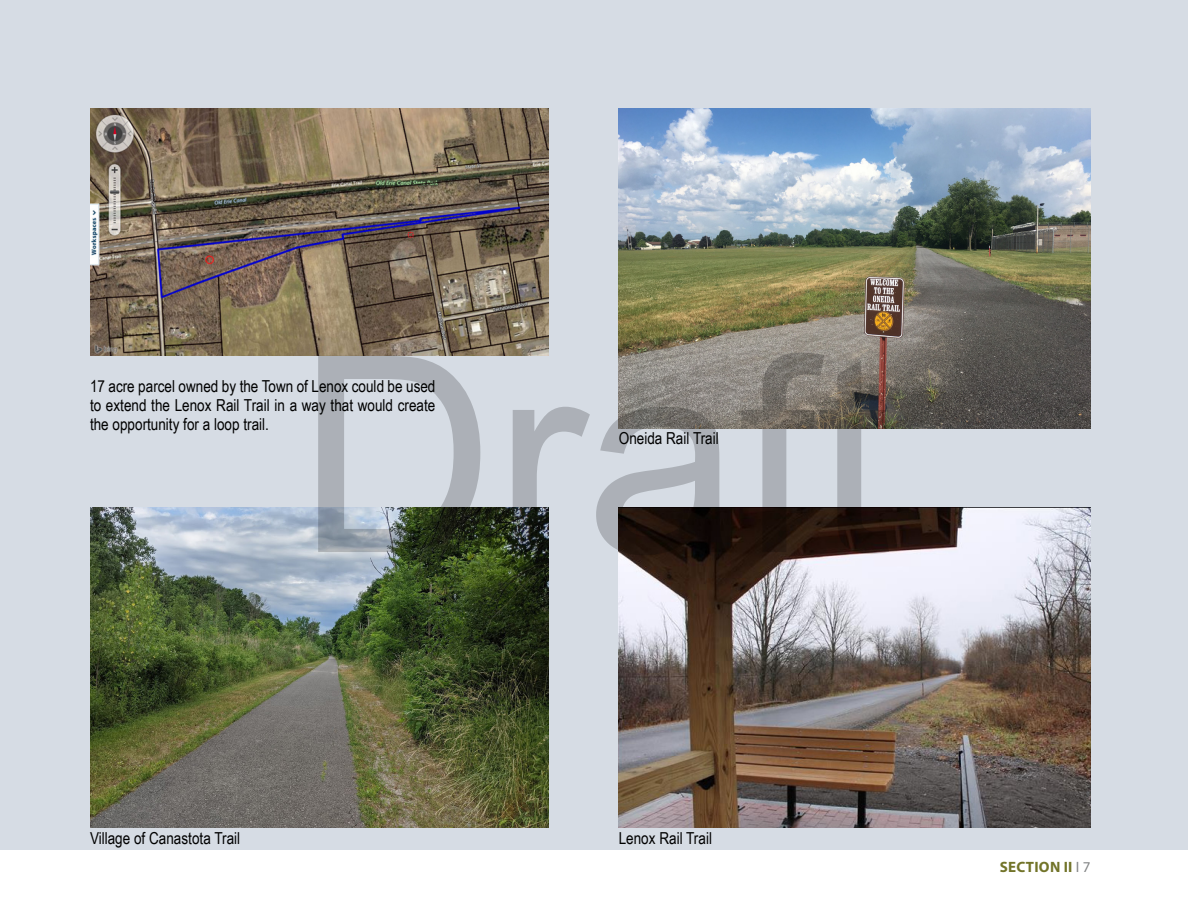
<style>
.page{position:relative;width:1188px;height:918px;background:#fff}
.page>*{position:absolute;margin:0;border:0;box-sizing:border-box;transform-origin:0 0}
.t1{font:274.05px "Arial";color:rgb(0 0 0/.2)}
.t2{font:16.5px/18.9px "Arial Narrow";color:#000;text-align:justify}
.t3{font:700 15px "Myriad Pro";letter-spacing:.02em;color:#727429}
.s1{font-weight:400;color:#828485}
</style>
<div class="page">
<div style="left:0;top:0;width:1188px;height:850px;background:#d6dce4"></div>
<img style="left:90px;top:508px;width:459px;height:320px">
<img style="left:619px;top:108px;width:471px;height:320px">
<img style="left:619px;top:508px;width:471px;height:320px">
<img style="left:90px;top:108px;width:459px;height:248px">
<h1 class="t1" style="left:297px;top:267px;width:595px">Draft</h1>
<p class="t2" style="left:90px;top:376px;width:347px">17 acre parcel owned by the Town of Lenox could be used to extend the Lenox Rail Trail in a way that would create the opportunity for a loop trail.</p>
<p class="t2" style="left:619px;top:428px;width:102px">Oneida Rail Trail</p>
<p class="t2" style="left:90px;top:828px;width:152px">Village of Canastota Trail</p>
<p class="t2" style="left:619px;top:828px;width:95px">Lenox Rail Trail</p>
<p class="t3" style="left:1000px;top:857px;width:92px">SECTION II <span class="s1">I 7</span></p>
</div>
